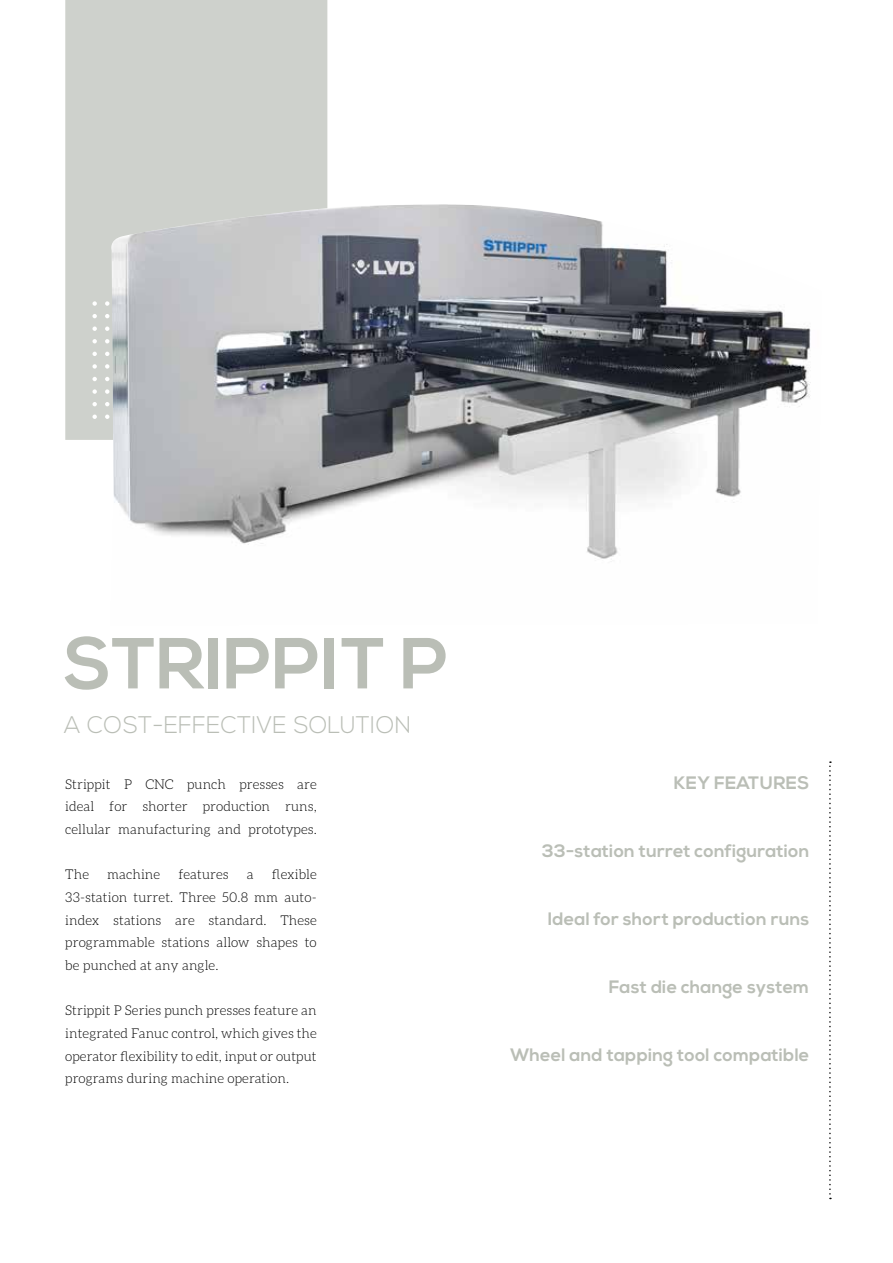
<style>
.page{position:relative;width:893px;height:1263px;background:#fff}
.page>*{position:absolute;margin:0;border:0;box-sizing:border-box;transform-origin:0 0}
.t1{font:700 72px "Nexa";color:#babeb6}
.t2{font:300 24px "Nexa";letter-spacing:.01em;color:#babeb6}
.t3{font:700 18px "Nexa";letter-spacing:.01em;color:#babeb6}
.t4{font:300 13.5px/22.6px "Aleo";letter-spacing:.005em;color:#000;text-align:justify}
</style>
<div class="page">
<div style="left:65px;top:0;width:262px;height:440px;background:#ced1cc"></div>
<img style="left:108px;top:204px;width:703px;height:355px">
<svg style="left:829px;top:761px;width:2px;height:438px"></svg>
<h1 class="t1" style="left:64px;top:622px;width:386px">STRIPPIT P</h1>
<h2 class="t2" style="left:64px;top:711px;width:349px">A COST-EFFECTIVE SOLUTION</h2>
<p class="t4" style="left:65px;top:772px;width:253px">Strippit P CNC punch presses are ideal for shorter production runs, cellular manufacturing and prototypes.</p>
<p class="t4" style="left:65px;top:863px;width:25px">The</p>
<p class="t4" style="left:107px;top:863px;width:55px">machine</p>
<p class="t4" style="left:178px;top:863px;width:52px">features</p>
<p class="t4" style="left:247px;top:863px;width:8px">a</p>
<p class="t4" style="left:65px;top:863px;width:253px;text-indent:207px">flexible 33-station turret. Three 50.8 mm auto&shy;index stations are standard. These programmable stations allow shapes to be punched at any angle.</p>
<p class="t4" style="left:65px;top:999px;width:253px">Strippit P Series punch presses feature an integrated Fanuc control, which gives the operator flexibility to edit, input or output programs during machine operation.</p>
<h3 class="t3" style="left:674px;top:772px;width:137px">KEY FEATURES</h3>
<h3 class="t3" style="left:542px;top:840px;width:269px">33-station turret configuration</h3>
<h3 class="t3" style="left:548px;top:908px;width:263px">Ideal for short production runs</h3>
<h3 class="t3" style="left:609px;top:976px;width:202px">Fast die change system</h3>
<h3 class="t3" style="left:510px;top:1044px;width:301px">Wheel and tapping tool compatible</h3>
</div>
